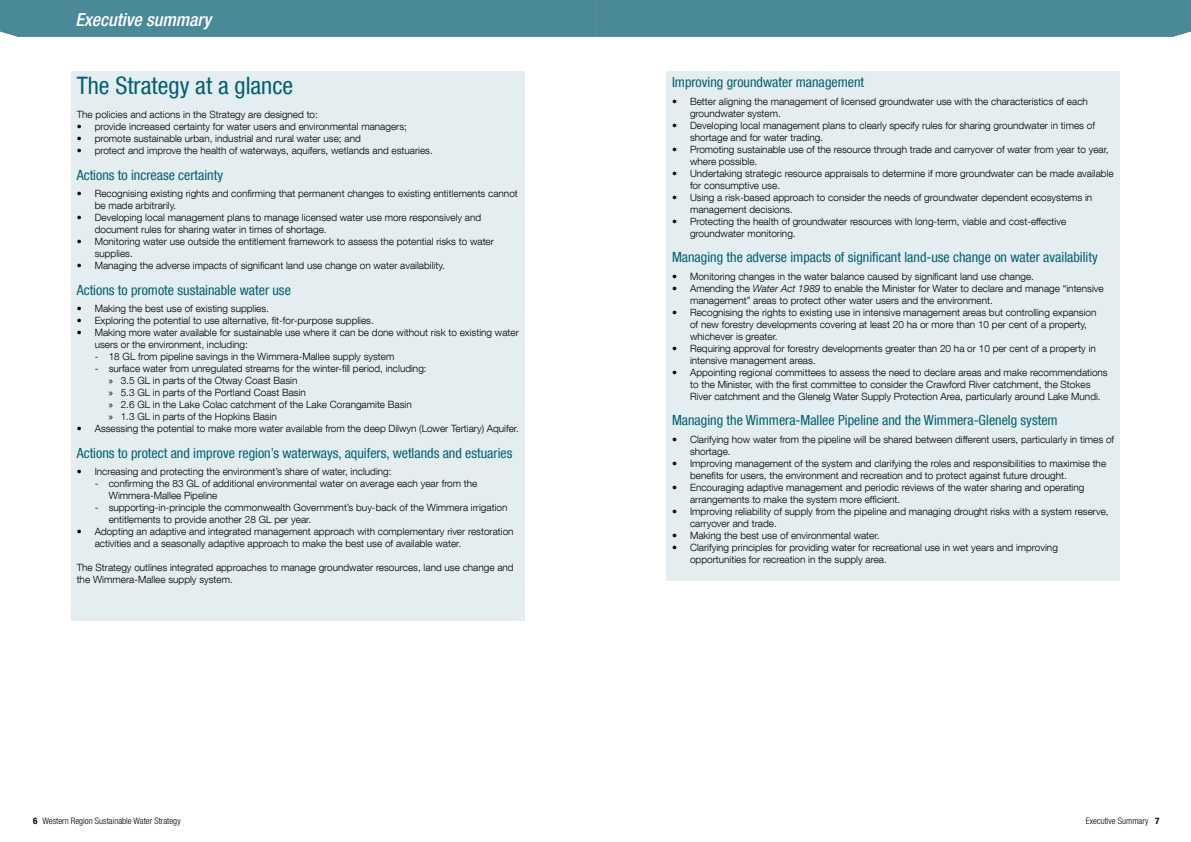
<style>
.page{position:relative;width:1191px;height:842px;background:#fff}
.page>*{position:absolute;margin:0;border:0;box-sizing:border-box;transform-origin:0 0}
._1_1_Heading{font:condensed 24px "Helvetica Neue LT Com";color:#005f6f}
.t1{font:italic 500 condensed 18px "Helvetica Neue LT Com";color:#fff}
._1_1_1_Heading{font:condensed 14px "Helvetica Neue LT Com";color:#005f6f}
.Body_font_45_Light{font:300 10px/12px "Helvetica Neue LT Com";color:#000}
.t2{font:300 condensed 9px "Helvetica Neue LT Com";color:#000}
.t3{font:700 condensed 9px "Helvetica Neue LT Com";color:#000}
.s1{font-family:"Myriad Pro";font-weight:400}
.s2{font-style:italic}
</style>
<div class="page">
<div style="left:0;top:0;width:1191px;height:37px;background:#4a8998"></div>
<div style="left:71px;top:71px;width:453px;height:550px;background:#e4edf0"></div>
<div style="left:666px;top:71px;width:454px;height:510px;background:#e4edf0"></div>
<h2 class="t1" style="left:76px;top:9px;width:137px">Executive summary</h2>
<p class="_1_1_Heading" style="left:77px;top:72px;width:218px">The Strategy at a glance</p>
<p class="Body_font_45_Light" style="left:77px;top:108px;width:243px">The policies and actions in the Strategy are designed to:</p>
<p class="Body_font_45_Light" style="left:77px;top:120px;width:332px">• provide increased certainty for water users and environmental managers;</p>
<p class="Body_font_45_Light" style="left:77px;top:132px;width:285px">• promote sustainable urban, industrial and rural water use; and</p>
<p class="Body_font_45_Light" style="left:77px;top:144px;width:358px">• protect and improve the health of waterways, aquifers, wetlands and estuaries.</p>
<p class="_1_1_1_Heading" style="left:77px;top:166px;width:148px">Actions to increase certainty</p>
<p class="Body_font_45_Light" style="left:95px;top:187px;width:425px;text-indent:-18px">• Recognising existing rights and confirming that permanent changes to existing entitlements cannot be made arbitrarily.</p>
<p class="Body_font_45_Light" style="left:95px;top:211px;width:388px;text-indent:-18px">• Developing local management plans to manage licensed water use more responsively and document rules for sharing water in times of shortage.</p>
<p class="Body_font_45_Light" style="left:95px;top:235px;width:401px;text-indent:-18px">• Monitoring water use outside the entitlement framework to assess the potential risks to water supplies.</p>
<p class="Body_font_45_Light" style="left:77px;top:259px;width:370px">• Managing the adverse impacts of significant land use change on water availability.</p>
<p class="_1_1_1_Heading" style="left:77px;top:281px;width:216px">Actions to promote sustainable water use</p>
<p class="Body_font_45_Light" style="left:77px;top:302px;width:194px">• Making the best use of existing supplies.</p>
<p class="Body_font_45_Light" style="left:77px;top:314px;width:299px">• Exploring the potential to use alternative, fit-for-purpose supplies.</p>
<p class="Body_font_45_Light" style="left:95px;top:326px;width:425px;text-indent:-18px">• Making more water available for sustainable use where it can be done without risk to existing water users or the environment, including:</p>
<p class="Body_font_45_Light" style="left:95px;top:350px;width:301px">- 18 GL from pipeline savings in the Wimmera-Mallee supply system</p>
<p class="Body_font_45_Light" style="left:95px;top:362px;width:333px">- surface water from unregulated streams for the winter-fill period, including:</p>
<p class="Body_font_45_Light" style="left:109px;top:374px;width:190px"><span class="s1">»</span> 3.5 GL in parts of the Otway Coast Basin</p>
<p class="Body_font_45_Light" style="left:109px;top:386px;width:199px"><span class="s1">»</span> 5.3 GL in parts of the Portland Coast Basin</p>
<p class="Body_font_45_Light" style="left:109px;top:398px;width:305px"><span class="s1">»</span> 2.6 GL in the Lake Colac catchment of the Lake Corangamite Basin</p>
<p class="Body_font_45_Light" style="left:109px;top:410px;width:170px"><span class="s1">»</span> 1.3 GL in parts of the Hopkins Basin</p>
<p class="Body_font_45_Light" style="left:77px;top:422px;width:444px">• Assessing the potential to make more water available from the deep Dilwyn (Lower Tertiary) Aquifer.</p>
<p class="_1_1_1_Heading" style="left:77px;top:444px;width:437px">Actions to protect and improve region’s waterways, aquifers, wetlands and estuaries</p>
<p class="Body_font_45_Light" style="left:77px;top:465px;width:316px">• Increasing and protecting the environment’s share of water, including:</p>
<p class="Body_font_45_Light" style="left:109px;top:477px;width:370px;text-indent:-14px">- confirming the 83 GL of additional environmental water on average each year from the<br>Wimmera-Mallee Pipeline</p>
<p class="Body_font_45_Light" style="left:109px;top:501px;width:400px;text-indent:-14px">- supporting-in-principle the commonwealth Government’s buy-back of the Wimmera irrigation entitlements to provide another 28 GL per year.</p>
<p class="Body_font_45_Light" style="left:95px;top:525px;width:420px;text-indent:-18px">• Adopting an adaptive and integrated management approach with complementary river restoration activities and a seasonally adaptive approach to make the best use of available water.</p>
<p class="Body_font_45_Light" style="left:77px;top:561px;width:438px">The Strategy outlines integrated approaches to manage groundwater resources, land use change and the Wimmera-Mallee supply system.</p>
<p class="_1_1_1_Heading" style="left:672px;top:74px;width:194px">Improving groundwater management</p>
<p class="Body_font_45_Light" style="left:690px;top:95px;width:399px;text-indent:-18px">• Better aligning the management of licensed groundwater use with the characteristics of each groundwater system.</p>
<p class="Body_font_45_Light" style="left:690px;top:119px;width:406px;text-indent:-18px">• Developing local management plans to clearly specify rules for sharing groundwater in times of shortage and for water trading.</p>
<p class="Body_font_45_Light" style="left:690px;top:143px;width:420px;text-indent:-18px">• Promoting sustainable use of the resource through trade and carryover of water from year to year, where possible.</p>
<p class="Body_font_45_Light" style="left:690px;top:167px;width:425px;text-indent:-18px">• Undertaking strategic resource appraisals to determine if more groundwater can be made available for consumptive use.</p>
<p class="Body_font_45_Light" style="left:690px;top:191px;width:404px;text-indent:-18px">• Using a risk-based approach to consider the needs of groundwater dependent ecosystems in management decisions.</p>
<p class="Body_font_45_Light" style="left:690px;top:215px;width:378px;text-indent:-18px">• Protecting the health of groundwater resources with long-term, viable and cost-effective groundwater monitoring.</p>
<p class="_1_1_1_Heading" style="left:672px;top:249px;width:427px">Managing the adverse impacts of significant land-use change on water availability</p>
<p class="Body_font_45_Light" style="left:672px;top:270px;width:363px">• Monitoring changes in the water balance caused by significant land use change.</p>
<p class="Body_font_45_Light" style="left:690px;top:282px;width:415px;text-indent:-18px">• Amending the <span class="s2">Water Act 1989</span> to enable the Minister for Water to declare and manage “intensive management” areas to protect other water users and the environment.</p>
<p class="Body_font_45_Light" style="left:690px;top:306px;width:408px;text-indent:-18px">• Recognising the rights to existing use in intensive management areas but controlling expansion of new forestry developments covering at least 20 ha or more than 10 per cent of a property, whichever is greater.</p>
<p class="Body_font_45_Light" style="left:690px;top:342px;width:407px;text-indent:-18px">• Requiring approval for forestry developments greater than 20 ha or 10 per cent of a property in intensive management areas.</p>
<p class="Body_font_45_Light" style="left:690px;top:366px;width:419px;text-indent:-18px">• Appointing regional committees to assess the need to declare areas and make recommendations to the Minister, with the first committee to consider the Crawford River catchment, the Stokes<br>River catchment and the Glenelg Water Supply Protection Area, particularly around Lake Mundi.</p>
<p class="_1_1_1_Heading" style="left:672px;top:412px;width:387px">Managing the Wimmera-Mallee Pipeline and the Wimmera-Glenelg system</p>
<p class="Body_font_45_Light" style="left:690px;top:433px;width:425px;text-indent:-18px">• Clarifying how water from the pipeline will be shared between different users, particularly in times of shortage.</p>
<p class="Body_font_45_Light" style="left:690px;top:457px;width:417px;text-indent:-18px">• Improving management of the system and clarifying the roles and responsibilities to maximise the benefits for users, the environment and recreation and to protect against future drought.</p>
<p class="Body_font_45_Light" style="left:690px;top:481px;width:396px;text-indent:-18px">• Encouraging adaptive management and periodic reviews of the water sharing and operating arrangements to make the system more efficient.</p>
<p class="Body_font_45_Light" style="left:690px;top:505px;width:420px;text-indent:-18px">• Improving reliability of supply from the pipeline and managing drought risks with a system reserve, carryover and trade.</p>
<p class="Body_font_45_Light" style="left:672px;top:529px;width:209px">• Making the best use of environmental water.</p>
<p class="Body_font_45_Light" style="left:690px;top:541px;width:369px;text-indent:-18px">• Clarifying principles for providing water for recreational use in wet years and improving opportunities for recreation in the supply area.</p>
<p class="t2" style="left:43px;top:816px;width:140px">Western Region Sustainable Water Strategy</p>
<p class="t2" style="left:1086px;top:816px;width:64px">Executive Summary</p>
<p class="t3" style="left:33px;top:816px;width:6px">6</p>
<p class="t3" style="left:1155px;top:816px;width:6px">7</p>
</div>
